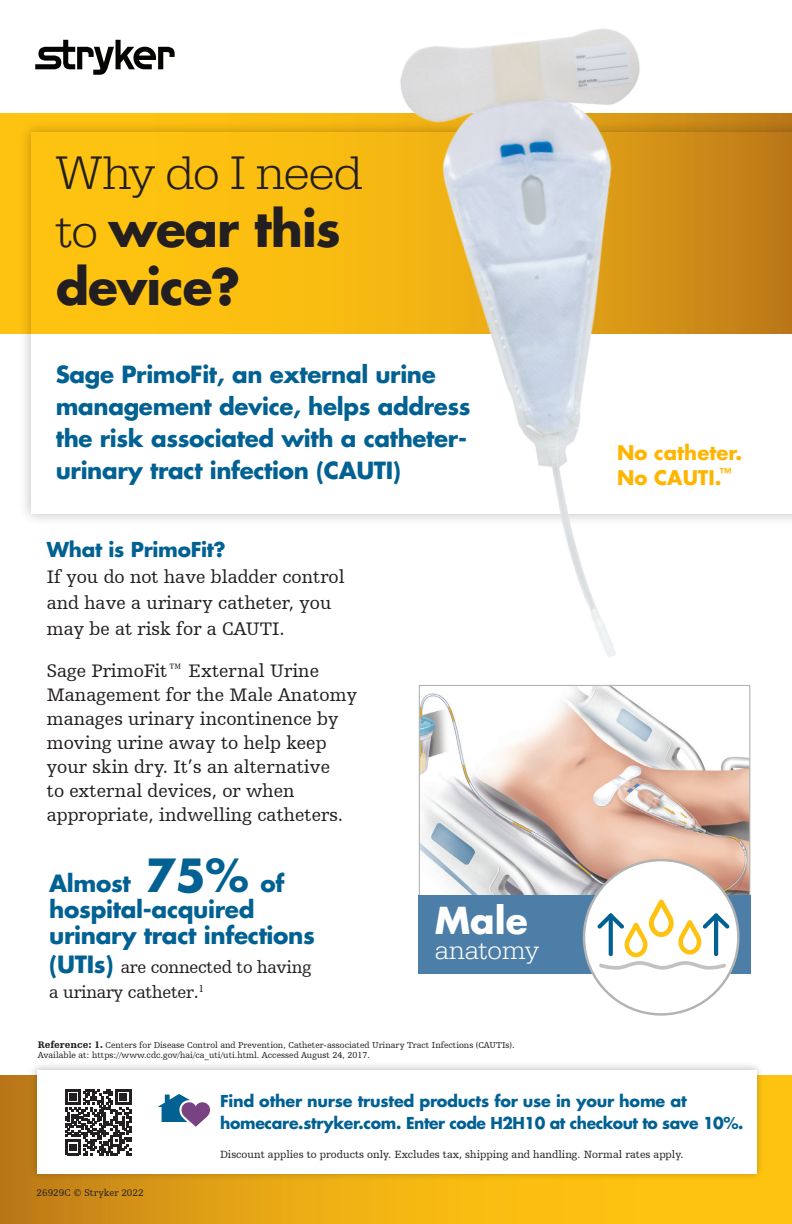
<style>
.page{position:relative;width:792px;height:1224px;background:#fff}
.page>*{position:absolute;margin:0;border:0;box-sizing:border-box;transform-origin:0 0}
.t1{font:300 48.8px/57.8px "Egyptienne URW";letter-spacing:-.02em;color:#231f20}
.t2{font:700 48.8px "Futura For Stryker";letter-spacing:-.02em;color:#231f20}
.t3{font:700 36.2px "Futura For Stryker";color:#fff}
.t4{font:300 26.6px "Egyptienne URW";color:#fff}
.product_header{font:700 23.2px/25.8px "Futura For Stryker";letter-spacing:-.015em;color:#006192}
.t5{font:700 23px/32px "Futura For Stryker";letter-spacing:-.015em;color:#006192}
.t6{font:700 20px "Futura For Stryker";letter-spacing:-.015em;color:#006192}
.t7{font:700 19.6px "Futura For Stryker";color:#ffb500}
.t8{font:19px/24px "Humanist Slabserif 712 BT";color:#231f20}
.product_header-2{font:18px/25px "Humanist Slabserif 712 BT";letter-spacing:-.015em;color:#231f20}
.t9{font:700 16px/22px "Futura For Stryker";letter-spacing:-.02em;color:#006192}
.t10{font:11px "Humanist Slabserif 712 BT";color:#231f20}
.t11{font:10px "Humanist Slabserif 712 BT";color:#231f20}
.t12{font:9px/10.8px "Humanist Slabserif 712 BT";color:#231f20}
.s1{font-family:"Futura For Stryker";font-weight:700}
.s2{font-size:44.4px}
.s3{font-family:"Futura For Stryker";font-weight:700;font-size:23.2px;color:#006192}
.s4{font-weight:900;font-size:10px}
</style>
<div class="page">
<div style="left:18px;top:120px;width:774px;height:407px;background:#231f20;opacity:.3"></div>
<div style="left:31px;top:132px;width:761px;height:382px;background:#fff"></div>
<div style="left:0;top:113px;width:792px;height:221px;background:#fdc010"></div>
<svg style="left:35px;top:40px;width:140px;height:35px"></svg>
<svg style="left:0;top:1076px;width:792px;height:148px;background:#e8aa13"></svg>
<div style="left:29px;top:1062px;width:736px;height:120px;background:#231f20;opacity:.3"></div>
<div style="left:37px;top:1070px;width:720px;height:104px;background:#fff"></div>
<img style="left:355px;top:28px;width:437px;height:686px">
<img style="left:421px;top:687px;width:327px;height:209px">
<div style="left:418px;top:896px;width:333px;height:78px;background:#4d7ea7"></div>
<div style="left:584px;top:860px;width:154px;height:154px;background:#fff;border-radius:50%"></div>
<svg style="left:597px;top:899px;width:133px;height:71px"></svg>
<hr style="left:714px;top:913px;width:4px;height:43px;background:#006192;border-radius:2px">
<svg style="left:158px;top:1094px;width:52px;height:33px"></svg>
<svg style="left:65px;top:1089px;width:66px;height:66px"></svg>
<p class="t1" style="left:56px;top:145px;width:308px">Why do I need to <span class="s1">wear this</span></p>
<p class="t2" style="left:56px;top:254px;width:186px">device?</p>
<p class="t5" style="left:56px;top:358px;width:416px">Sage PrimoFit, an external urine management device, helps address the risk associated with a catheter&shy;urinary tract infection (CAUTI)</p>
<p class="t6" style="left:47px;top:536px;width:180px">What is PrimoFit?</p>
<p class="t8" style="left:47px;top:563px;width:299px;line-height:26px">If you do not have bladder control and have a urinary catheter, you may be at risk for a CAUTI.</p>
<p class="t8" style="left:47px;top:658px;width:312px">Sage PrimoFit™ External Urine<br>Management for the Male Anatomy manages urinary incontinence by moving urine away to help keep your skin dry. It’s an alternative<br>to external devices, or when appropriate, indwelling catheters.</p>
<p class="product_header" style="left:49px;top:870px;width:237px">Almost <span class="s2">75%</span> of</p>
<p class="product_header" style="left:49px;top:896px;width:267px">hospital-acquired urinary tract infections</p>
<p class="product_header-2" style="left:49px;top:954px;width:264px"><span class="s3">(UTIs)</span> are connected to having a urinary catheter.<sup>1</sup></p>
<p class="t3" style="left:435px;top:897px;width:95px">Male</p>
<p class="t4" style="left:435px;top:935px;width:106px">anatomy</p>
<p class="t12" style="left:38px;top:1039px;width:478px"><span class="s4">Reference: 1.</span> Centers for Disease Control and Prevention, Catheter-associated Urinary Tract Infections (CAUTIs).<br>Available at: https://www.cdc.gov/hai/ca_uti/uti.html. Accessed August 24, 2017.</p>
<p class="t7" style="left:617px;top:440px;width:127px">No catheter.</p>
<p class="t7" style="left:617px;top:464px;width:116px">No CAUTI.<sup>™</sup></p>
<p class="t11" style="left:37px;top:1187px;width:109px">26929C © Stryker 2022</p>
<p class="t9" style="left:220px;top:1090px;width:525px">Find other nurse trusted products for use in your home at homecare.stryker.com. Enter code H2H10 at checkout to save 10%.</p>
<p class="t10" style="left:220px;top:1148px;width:465px">Discount applies to products only. Excludes tax, shipping and handling. Normal rates apply.</p>
</div>
